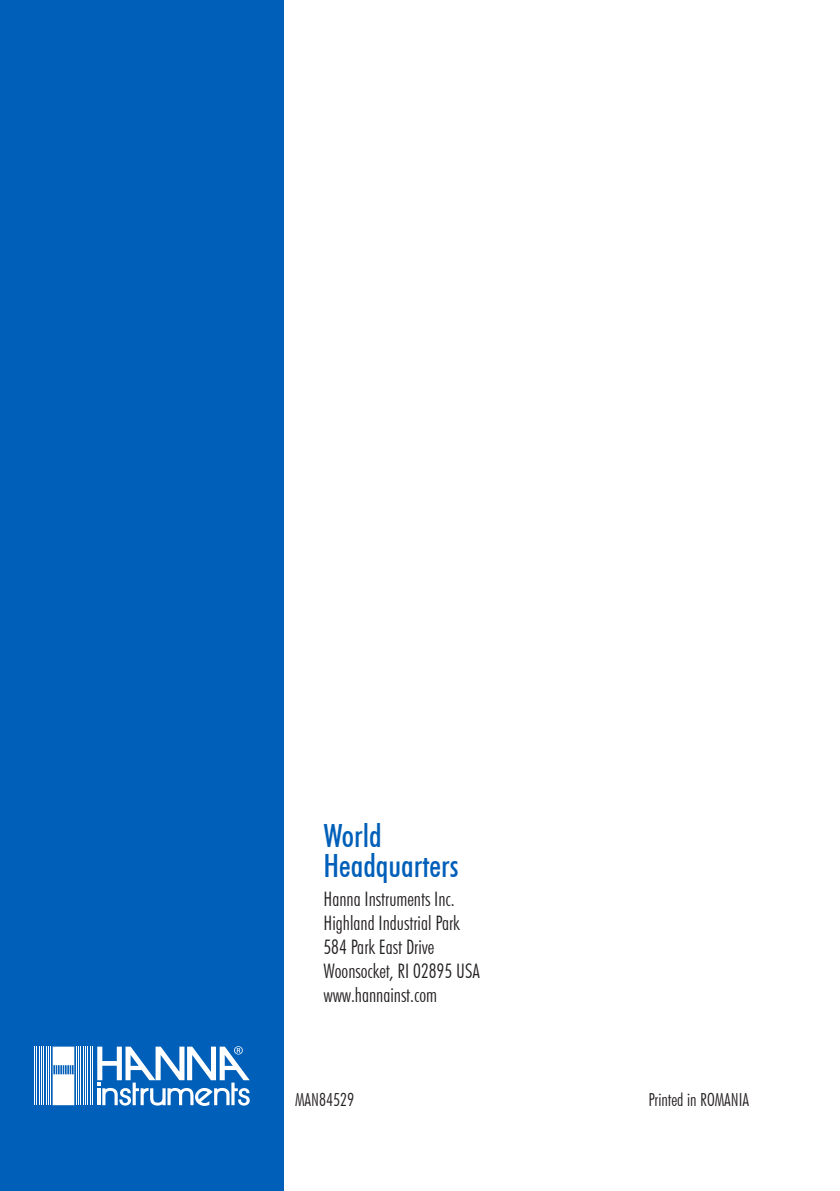
<style>
.page{position:relative;width:840px;height:1191px;background:#fff}
.page>*{position:absolute;margin:0;border:0;box-sizing:border-box;transform-origin:0 0}
.t1{font:500 condensed 32px/30px "Futura BT";color:#005fb9}
.t2{font:300 condensed 20px/24px "Futura BT";color:#231f20}
.t3{font:300 condensed 18px "Futura BT";color:#231f20}
</style>
<div class="page">
<div style="left:0;top:0;width:283px;height:1191px;background:#005fb9"></div>
<hr style="left:92px;top:1046px;width:1px;height:59px;background:#fff">
<hr style="left:90px;top:1046px;width:1px;height:59px;background:#fff">
<hr style="left:87px;top:1046px;width:1px;height:59px;background:#fff">
<hr style="left:85px;top:1046px;width:1px;height:59px;background:#fff">
<hr style="left:83px;top:1046px;width:1px;height:59px;background:#fff">
<hr style="left:81px;top:1046px;width:1px;height:59px;background:#fff">
<hr style="left:78px;top:1046px;width:1px;height:59px;background:#fff">
<hr style="left:76px;top:1046px;width:1px;height:59px;background:#fff">
<hr style="left:50px;top:1046px;width:1px;height:59px;background:#fff">
<hr style="left:48px;top:1046px;width:1px;height:59px;background:#fff">
<hr style="left:46px;top:1046px;width:1px;height:59px;background:#fff">
<hr style="left:43px;top:1046px;width:1px;height:59px;background:#fff">
<hr style="left:41px;top:1046px;width:1px;height:59px;background:#fff">
<hr style="left:39px;top:1046px;width:1px;height:59px;background:#fff">
<hr style="left:36px;top:1046px;width:1px;height:59px;background:#fff">
<hr style="left:34px;top:1046px;width:1px;height:59px;background:#fff">
<svg style="left:53px;top:1046px;width:21px;height:59px"></svg>
<svg style="left:97px;top:1046px;width:152px;height:60px"></svg>
<h1 class="t1" style="left:323px;top:820px;width:136px">World<br>Headquarters</h1>
<p class="t2" style="left:323px;top:887px;width:158px">Hanna Instruments Inc.<br>Highland Industrial Park<br>584 Park East Drive<br>Woonsocket, RI 02895 USA www.hannainst.com</p>
<p class="t3" style="left:295px;top:1088px;width:61px">MAN84529</p>
<p class="t3" style="left:648px;top:1088px;width:102px">Printed in ROMANIA</p>
</div>
